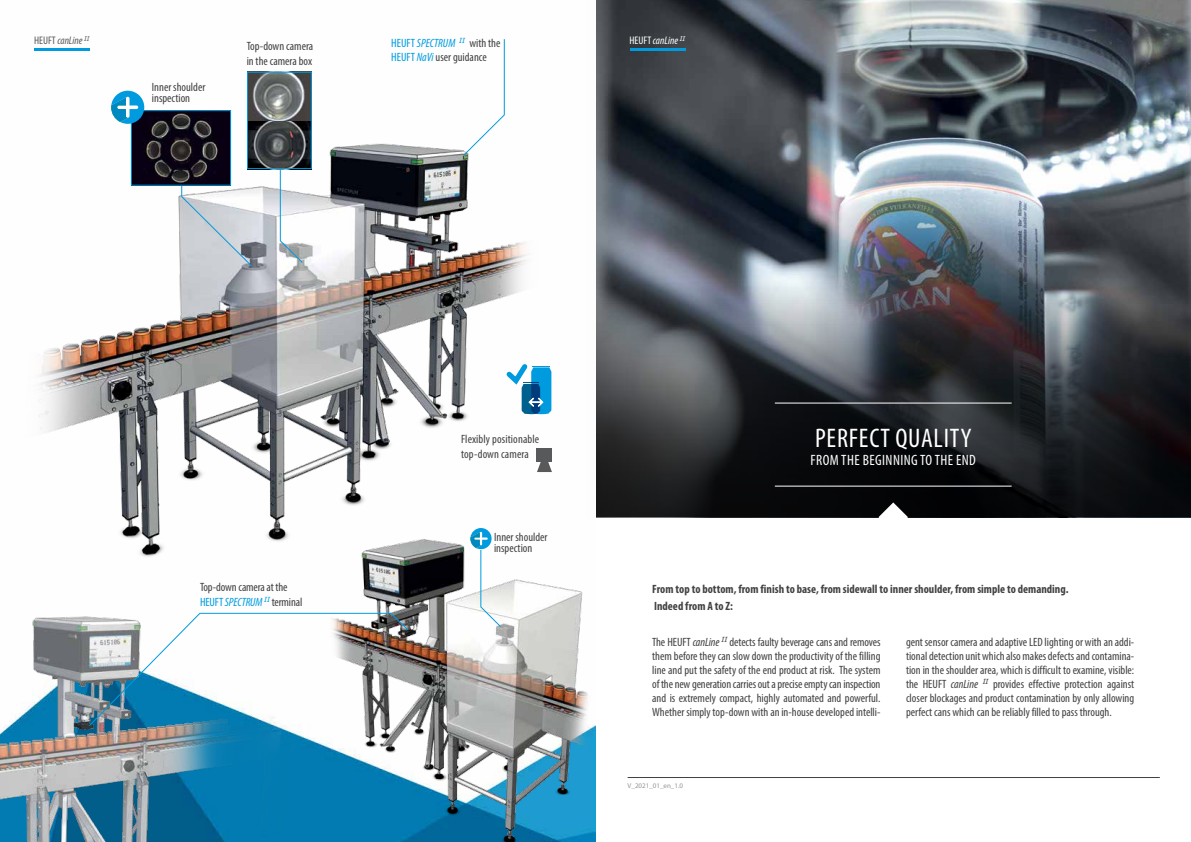
<style>
.page{position:relative;width:1191px;height:842px;background:#fff}
.page>*{position:absolute;margin:0;border:0;box-sizing:border-box;transform-origin:0 0}
.t1{font:condensed 27px "Myriad Pro";letter-spacing:.03em;color:#fff}
.t2{font:condensed 15px "Myriad Pro";letter-spacing:.03em;color:#fff}
.t3{font:condensed 12px/14px "Myriad Pro";color:#414042}
.t4{font:700 condensed 12px/17px "Myriad Pro";color:#414042}
.t5{font:italic condensed 11px "Myriad Pro";color:#fff}
.t6{font:italic condensed 11px "Myriad Pro";color:#58595b}
.t7{font:7px "Myriad Pro";color:#939598}
.s1{font-style:normal}
.s2{color:#009bdf}
.s3{font-style:italic;color:#009bdf}
.s4{font-style:italic}
</style>
<div class="page">
<img style="left:596px;top:0;width:595px;height:281px">
<hr style="left:627px;top:777px;width:532px;height:1px;background:#414042">
<hr style="left:630px;top:48px;width:55px;height:3px;background:#009bdf">
<svg style="left:596px;top:281px;width:595px;height:236px;background:#333539"></svg>
<svg style="left:878px;top:502px;width:30px;height:16px"></svg>
<hr style="left:35px;top:48px;width:55px;height:3px;background:#009bdf">
<img style="left:39px;top:111px;width:513px;height:446px">
<img style="left:0;top:612px;width:286px;height:230px">
<img style="left:286px;top:534px;width:309px;height:308px">
<div style="left:537px;top:449px;width:15px;height:13px;background:#58595b"></div>
<svg style="left:537px;top:462px;width:15px;height:10px"></svg>
<svg style="left:181px;top:155px;width:72px;height:112px"></svg>
<svg style="left:280px;top:169px;width:23px;height:94px"></svg>
<svg style="left:463px;top:39px;width:42px;height:116px"></svg>
<img style="left:133px;top:112px;width:96px;height:72px">
<div style="left:131px;top:110px;width:100px;height:76px;border:1px solid #009bdf"></div>
<svg style="left:111px;top:91px;width:33px;height:33px"></svg>
<svg style="left:502px;top:359px;width:49px;height:55px"></svg>
<svg style="left:89px;top:613px;width:320px;height:113px"></svg>
<svg style="left:470px;top:528px;width:31px;height:99px"></svg>
<img style="left:249px;top:74px;width:61px;height:93px">
<div style="left:247px;top:72px;width:65px;height:97px;border:1px solid #009bdf"></div>
<hr style="left:775px;top:403px;width:236px;height:1px;background:#fff">
<hr style="left:775px;top:486px;width:236px;height:1px;background:#fff">
<p class="t6" style="left:34px;top:34px;width:57px"><span class="s1">HEUFT</span> canLine <sup>II</sup></p>
<p class="t3" style="left:152px;top:82px;width:55px;line-height:11px">Inner shoulder inspection</p>
<p class="t3" style="left:247px;top:39px;width:68px;line-height:14.4px">Top-down camera in the camera box</p>
<p class="t3" style="left:391px;top:36px;width:111px;line-height:14.4px"><span class="s2">HEUFT</span> <span class="s3">SPECTRUM</span> <sup>II</sup> with the<br><span class="s2">HEUFT</span> <span class="s3">NaVi</span> user guidance</p>
<p class="t5" style="left:629px;top:34px;width:57px"><span class="s1">HEUFT</span> canLine <sup>II</sup></p>
<p class="t3" style="left:200px;top:580px;width:104px;line-height:14.4px">Top-down camera at the<br><span class="s2">HEUFT</span> <span class="s3">SPECTRUM</span> <sup>II</sup> terminal</p>
<p class="t3" style="left:461px;top:432px;width:79px;line-height:14.4px">Flexibly positionable top-down camera</p>
<p class="t3" style="left:494px;top:531px;width:55px;line-height:11px">Inner shoulder inspection</p>
<h1 class="t1" style="left:815px;top:421px;width:158px">PERFECT QUALITY</h1>
<p class="t2" style="left:810px;top:451px;width:167px">FROM THE BEGINNING TO THE END</p>
<p class="t4" style="left:652px;top:580px;width:418px">From top to bottom, from finish to base, from sidewall to inner shoulder, from simple to demanding.<br>Indeed from A to Z:</p>
<p class="t3" style="left:652px;top:635px;width:230px;text-align:justify">The HEUFT <span class="s4">canLine</span> <sup>II</sup> detects faulty beverage cans and removes them before they can slow down the productivity of the filling line and put the safety of the end product at risk. The system of the new generation carries out a precise empty can inspection and is extremely compact, highly automated and powerful.<br>Whether simply top-down with an in-house developed intelli-</p>
<p class="t3" style="left:906px;top:634px;width:230px;text-align:justify">gent sensor camera and adaptive LED lighting or with an addi&shy;tional detection unit which also makes defects and contamina&shy;tion in the shoulder area, which is difficult to examine, visible: the HEUFT <span class="s4">canLine</span> <sup>II</sup> provides effective protection against closer blockages and product contamination by only allowing perfect cans which can be reliably filled to pass through.</p>
<p class="t7" style="left:627px;top:781px;width:57px">V_2021_01_en_1.0</p>
</div>
